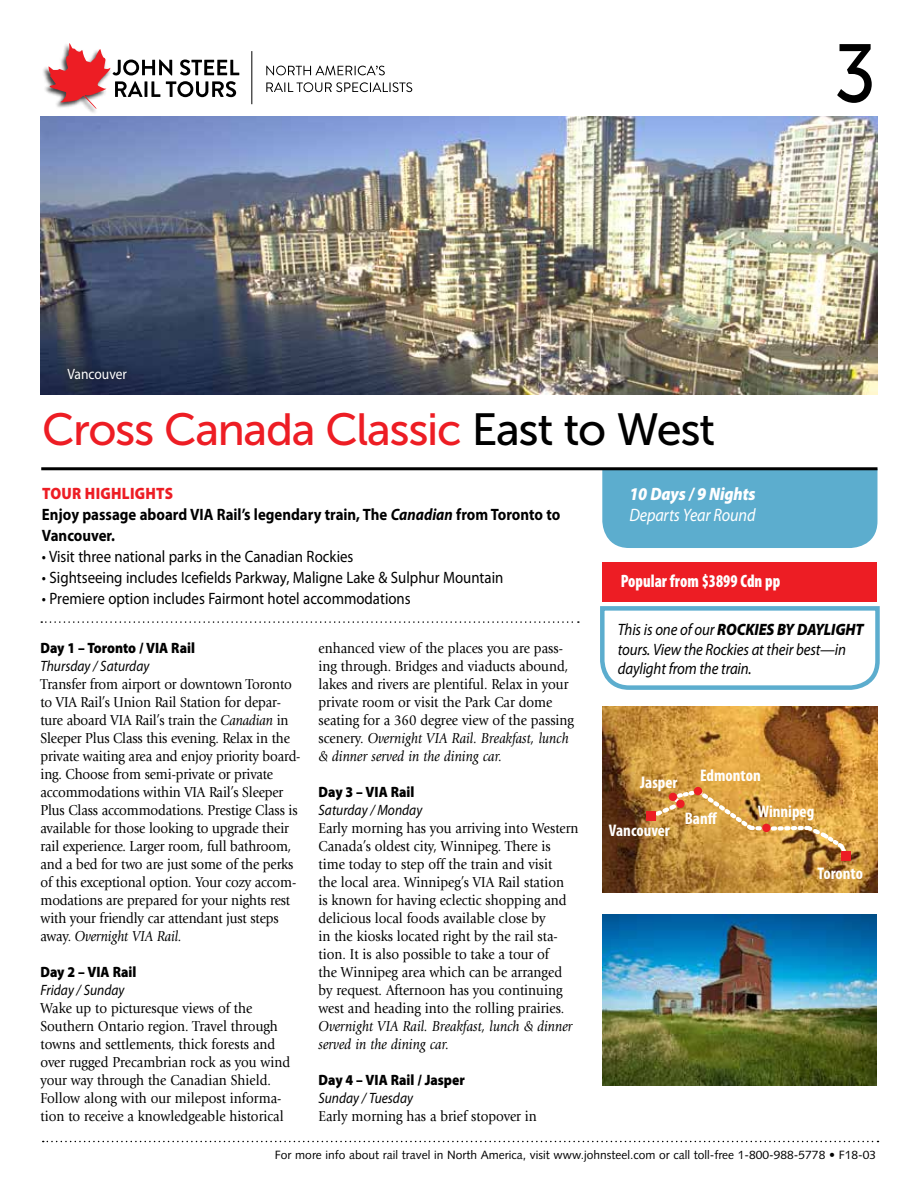
<style>
.page{position:relative;width:918px;height:1188px;background:#fff}
.page>*{position:absolute;margin:0;border:0;box-sizing:border-box;transform-origin:0 0}
.t1{font:81.9px "Museo Sans 500";color:#000;scale:.9 1}
.t2{font:45px "Museo Sans 500";letter-spacing:-.03em;color:#ed1d24}
.t3{font:900 condensed 18px "Myriad Pro";color:#fff;scale:.9 1}
.t4{font:italic 18px "Myriad Pro";letter-spacing:-.01em;color:#fff;scale:.9 1}
.t5{font:italic 900 18px "Myriad Pro";letter-spacing:-.01em;color:#fff;scale:.9 1}
.t6{font:700 condensed 16.8px/36.8px "Myriad Pro";color:#fff}
.t7{font:16.5px "Myriad Pro";color:#000;scale:.9 1}
.t8{font:700 16.5px/21px "Myriad Pro";color:#000;scale:.9 1}
.t9{font:italic 16.5px/19.5px "Myriad Pro";letter-spacing:-.01em;color:#000;scale:.9 1}
.t10{font:15px/18px "Giovanni";color:#000;scale:.9 1}
.t11{font:900 15px "Myriad Pro";color:#000;scale:.9 1}
.t12{font:italic 15px/18px "Giovanni";color:#000;scale:.9 1}
.t13{font:italic 15px "Myriad Pro";color:#000;scale:.9 1}
.t14{font:15px "Myriad Pro";color:#fff;scale:.9 1}
.t15{font:12px "Syntax";color:#000}
.s1{color:#000}
.s2{font-weight:900;color:#ed1d24}
.s3{font-style:italic}
.s4{font-weight:900}
</style>
<div class="page">
<div style="left:602px;top:470px;width:276px;height:78px;background:#5cadce"></div>
<svg style="left:600px;top:606px;width:280px;height:84px"></svg>
<img style="left:40px;top:117px;width:838px;height:277px">
<svg style="left:43px;top:1141px;width:836px;height:1px"></svg>
<hr style="left:41px;top:467px;width:837px;height:3px;background:#000">
<svg style="left:41px;top:621px;width:538px;height:2px"></svg>
<div style="left:602px;top:562px;width:275px;height:40px;background:#ed1d24"></div>
<img style="left:602px;top:915px;width:275px;height:171px">
<svg style="left:266px;top:66px;width:119px;height:9px"></svg>
<svg style="left:266px;top:82px;width:146px;height:10px"></svg>
<hr style="left:251px;top:51px;width:1px;height:53px;background:#000">
<img style="left:40px;top:66px;width:73px;height:51px">
<svg style="left:49px;top:43px;width:190px;height:66px"></svg>
<div style="left:60px;top:361px;width:74px;height:25px;background:#000;opacity:.75"></div>
<img style="left:602px;top:707px;width:276px;height:186px">
<svg style="left:646px;top:787px;width:205px;height:73px;background:#ce9b49"></svg>
<div style="left:646px;top:812px;width:10px;height:9px;background:#ed1d24"></div>
<div style="left:841px;top:851px;width:9px;height:9px;background:#ed1d24"></div>
<div style="left:669px;top:793px;width:8px;height:8px;background:#ed1d24;border-radius:50%"></div>
<div style="left:676px;top:800px;width:9px;height:8px;background:#ed1d24;border-radius:50%"></div>
<div style="left:762px;top:824px;width:9px;height:8px;background:#ed1d24;border-radius:50%"></div>
<div style="left:694px;top:787px;width:8px;height:8px;background:#ed1d24;border-radius:50%"></div>
<h1 class="t1" style="left:834px;top:29px;width:48px">3</h1>
<p class="t14" style="left:68px;top:364px;width:68px">Vancouver</p>
<h2 class="t2" style="left:42px;top:404px;width:675px">Cross Canada Classic <span class="s1">East to West</span></h2>
<p class="t8" style="left:42px;top:482px;width:577px"><span class="s2">TOUR HIGHLIGHTS<br></span>Enjoy passage aboard VIA Rail’s legendary train, The <span class="s3">Canadian</span> from Toronto to<br>Vancouver.</p>
<p class="t7" style="left:42px;top:546px;width:348px">• Visit three national parks in the Canadian Rockies</p>
<p class="t7" style="left:42px;top:567px;width:514px">• Sightseeing includes Icefields Parkway, Maligne Lake &amp; Sulphur Mountain</p>
<p class="t7" style="left:42px;top:588px;width:411px">• Premiere option includes Fairmont hotel accommodations</p>
<p class="t5" style="left:629px;top:484px;width:142px">10 Days / 9 Nights</p>
<p class="t4" style="left:629px;top:504px;width:142px">Departs Year Round</p>
<p class="t3" style="left:621px;top:569px;width:179px">Popular from $3899 Cdn pp</p>
<p class="t11" style="left:40px;top:639px;width:173px">Day 1 – Toronto / VIA Rail</p>
<p class="t13" style="left:40px;top:656px;width:123px">Thursday / Saturday</p>
<p class="t10" style="left:40px;top:675px;width:290px">Transfer from airport or downtown Toronto to VIA Rail’s Union Rail Station for depar&shy;ture aboard VIA Rail’s train the <span class="s3">Canadian</span> in Sleeper Plus Class this evening. Relax in the private waiting area and enjoy priority board&shy;ing. Choose from semi-private or private accommodations within VIA Rail’s Sleeper Plus Class accommodations. Prestige Class is available for those looking to upgrade their rail experience. Larger room, full bathroom, and a bed for two are just some of the perks of this exceptional option. Your cozy accom&shy;modations are prepared for your nights rest with your friendly car attendant just steps away. <span class="s3">Overnight VIA Rail.</span></p>
<p class="t11" style="left:40px;top:963px;width:108px">Day 2 – VIA Rail</p>
<p class="t13" style="left:40px;top:980px;width:95px">Friday / Sunday</p>
<p class="t10" style="left:40px;top:999px;width:279px">Wake up to picturesque views of the Southern Ontario region. Travel through towns and settlements, thick forests and over rugged Precambrian rock as you wind your way through the Canadian Shield.<br>Follow along with our milepost informa&shy;tion to receive a knowledgeable historical</p>
<p class="t10" style="left:319px;top:639px;width:285px">enhanced view of the places you are pass&shy;ing through. Bridges and viaducts abound, lakes and rivers are plentiful. Relax in your private room or visit the Park Car dome seating for a 360 degree view of the passing scenery. <span class="s3">Overnight VIA Rail. Breakfast, lunch &amp; dinner served in the dining car.</span></p>
<p class="t11" style="left:319px;top:783px;width:108px">Day 3 – VIA Rail</p>
<p class="t13" style="left:319px;top:800px;width:117px">Saturday / Monday</p>
<p class="t10" style="left:319px;top:819px;width:290px">Early morning has you arriving into Western Canada’s oldest city, Winnipeg. There is time today to step off the train and visit<br>the local area. Winnipeg’s VIA Rail station<br>is known for having eclectic shopping and delicious local foods available close by<br>in the kiosks located right by the rail sta&shy;tion. It is also possible to take a tour of<br>the Winnipeg area which can be arranged by request. Afternoon has you continuing west and heading into the rolling prairies.</p>
<p class="t12" style="left:319px;top:1017px;width:284px">Overnight VIA Rail. Breakfast, lunch &amp; dinner served in the dining car.</p>
<p class="t11" style="left:319px;top:1071px;width:164px">Day 4 – VIA Rail / Jasper</p>
<p class="t13" style="left:319px;top:1088px;width:106px">Sunday / Tuesday</p>
<p class="t10" style="left:319px;top:1107px;width:244px">Early morning has a brief stopover in</p>
<p class="t9" style="left:618px;top:620px;width:275px">This is one of our <span class="s4">ROCKIES BY DAYLIGHT </span>tours. View the Rockies at their best—in daylight from the train.</p>
<p class="t6" style="left:640px;top:764px;width:39px">Jasper</p>
<p class="t6" style="left:758px;top:756px;width:58px;text-indent:-58px">Edmonton<br>Winnipeg</p>
<p class="t6" style="left:685px;top:800px;width:34px">Banff</p>
<p class="t6" style="left:609px;top:811px;width:62px">Vancouver</p>
<p class="t6" style="left:818px;top:855px;width:47px">Toronto</p>
<p class="t15" style="left:275px;top:1148px;width:603px">For more info about rail travel in North America, visit www.johnsteel.com or call toll-free 1-800-988-5778 • F18-03</p>
</div>
